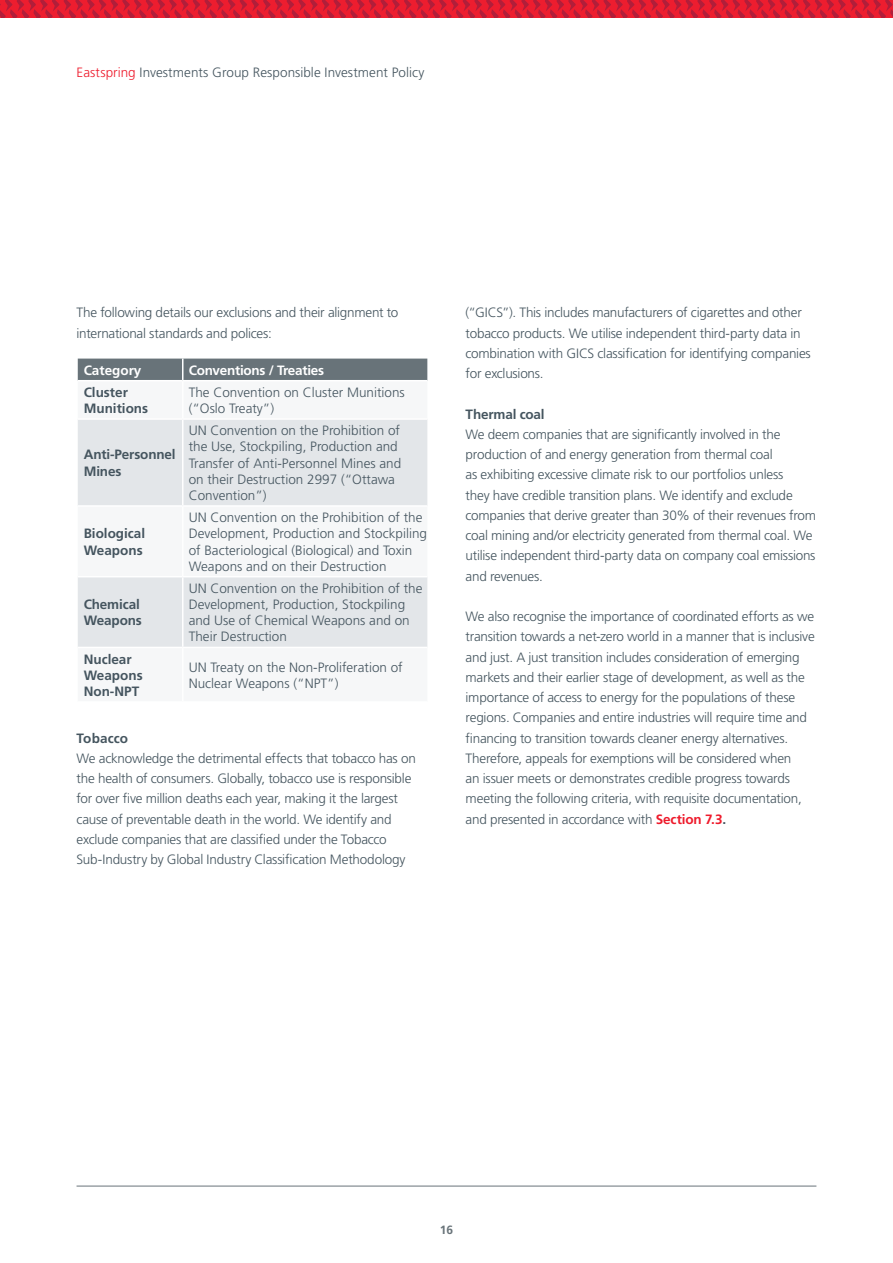
<style>
.page{position:relative;width:893px;height:1263px;background:#fff}
.page>*{position:absolute;margin:0;border:0;box-sizing:border-box;transform-origin:0 0}
.t1{font:300 13.5px/20.2px "Frutiger LT Pro";letter-spacing:-.015em;color:#45555f}
.t2{font:700 13.5px/16.2px "Frutiger LT Std";color:#45555f}
.t3{font:300 13.5px "Frutiger LT Pro";letter-spacing:.005em;color:#45555f}
.t4{font:700 13.5px "Frutiger LT Std";letter-spacing:-.02em;color:#fff}
.t5{font:700 13.5px "Frutiger LT Std";color:#fff}
.t6{font:700 12px "Frutiger LT Std";color:#687379}
.s1{color:#ee1b2c}
.s2{font-family:"Frutiger LT Std";font-weight:700;color:#ee1b2c}
.s3{font-family:"Frutiger LT Std";font-weight:700}
</style>
<div class="page">
<hr style="left:77px;top:1186px;width:739px;height:1px;background:#687379">
<svg style="left:0;top:0;width:893px;height:18px;background:#d81d32"></svg>
<svg style="left:78px;top:420px;width:349px;height:227px;fill:#e3e6e9"></svg>
<div style="left:78px;top:359px;width:349px;height:21px;background:#687379"></div>
<hr style="left:182px;top:420px;width:1px;height:85px;background:#fff">
<hr style="left:78px;top:505px;width:105px;height:2px;background:#fff">
<hr style="left:183px;top:505px;width:244px;height:2px;background:#fff">
<hr style="left:182px;top:507px;width:1px;height:69px;background:#fff">
<hr style="left:78px;top:576px;width:105px;height:1px;background:#fff">
<hr style="left:183px;top:576px;width:244px;height:1px;background:#fff">
<hr style="left:182px;top:577px;width:1px;height:70px;background:#fff">
<p class="t3" style="left:77px;top:64px;width:349px"><span class="s1">Eastspring</span> Investments Group Responsible Investment Policy</p>
<p class="t1" style="left:77px;top:303px;width:323px">The following details our exclusions and their alignment to international standards and polices:</p>
<p class="t1" style="left:466px;top:303px;width:347px">(“GICS”). This includes manufacturers of cigarettes and other tobacco products. We utilise independent third-party data in combination with GICS classification for identifying companies for exclusions.</p>
<p class="t2" style="left:466px;top:406px;width:81px">Thermal coal</p>
<p class="t1" style="left:466px;top:424px;width:352px">We deem companies that are significantly involved in the production of and energy generation from thermal coal<br>as exhibiting excessive climate risk to our portfolios unless<br>they have credible transition plans. We identify and exclude companies that derive greater than 30% of their revenues from coal mining and/or electricity generated from thermal coal. We utilise independent third-party data on company coal emissions and revenues.</p>
<p class="t1" style="left:466px;top:606px;width:351px">We also recognise the importance of coordinated efforts as we transition towards a net-zero world in a manner that is inclusive and just. A just transition includes consideration of emerging markets and their earlier stage of development, as well as the importance of access to energy for the populations of these regions. Companies and entire industries will require time and financing to transition towards cleaner energy alternatives.<br>Therefore, appeals for exemptions will be considered when<br>an issuer meets or demonstrates credible progress towards meeting the following criteria, with requisite documentation, and presented in accordance with <span class="s2">Section 7.3</span><span class="s3">.</span></p>
<p class="t5" style="left:84px;top:362px;width:59px">Category</p>
<p class="t4" style="left:189px;top:362px;width:137px">Conventions / Treaties</p>
<p class="t2" style="left:84px;top:384px;width:66px">Cluster<br>Munitions</p>
<p class="t1" style="left:189px;top:384px;width:218px;line-height:16.2px">The Convention on Cluster Munitions (“Oslo Treaty”)</p>
<p class="t2" style="left:84px;top:447px;width:94px">Anti-Personnel<br>Mines</p>
<p class="t1" style="left:189px;top:422px;width:214px;line-height:16.2px">UN Convention on the Prohibition of the Use, Stockpiling, Production and<br>Transfer of Anti-Personnel Mines and on their Destruction 2997 (“Ottawa<br>Convention”)</p>
<p class="t1" style="left:189px;top:509px;width:240px;line-height:16.2px">UN Convention on the Prohibition of the Development, Production and Stockpiling of Bacteriological (Biological) and Toxin Weapons and on their Destruction</p>
<p class="t2" style="left:84px;top:526px;width:63px">Biological<br>Weapons</p>
<p class="t1" style="left:189px;top:580px;width:235px;line-height:16.2px">UN Convention on the Prohibition of the<br>Development, Production, Stockpiling and Use of Chemical Weapons and on<br>Their Destruction</p>
<p class="t2" style="left:84px;top:596px;width:60px">Chemical<br>Weapons</p>
<p class="t2" style="left:84px;top:651px;width:61px">Nuclear<br>Weapons<br>Non-NPT</p>
<p class="t1" style="left:189px;top:659px;width:216px;line-height:16.2px">UN Treaty on the Non-Proliferation of<br>Nuclear Weapons (“NPT”)</p>
<p class="t2" style="left:77px;top:730px;width:53px">Tobacco</p>
<p class="t1" style="left:77px;top:748px;width:341px">We acknowledge the detrimental effects that tobacco has on the health of consumers. Globally, tobacco use is responsible for over five million deaths each year, making it the largest cause of preventable death in the world. We identify and exclude companies that are classified under the Tobacco Sub-Industry by Global Industry Classification Methodology</p>
<p class="t6" style="left:440px;top:1223px;width:15px">16</p>
</div>
